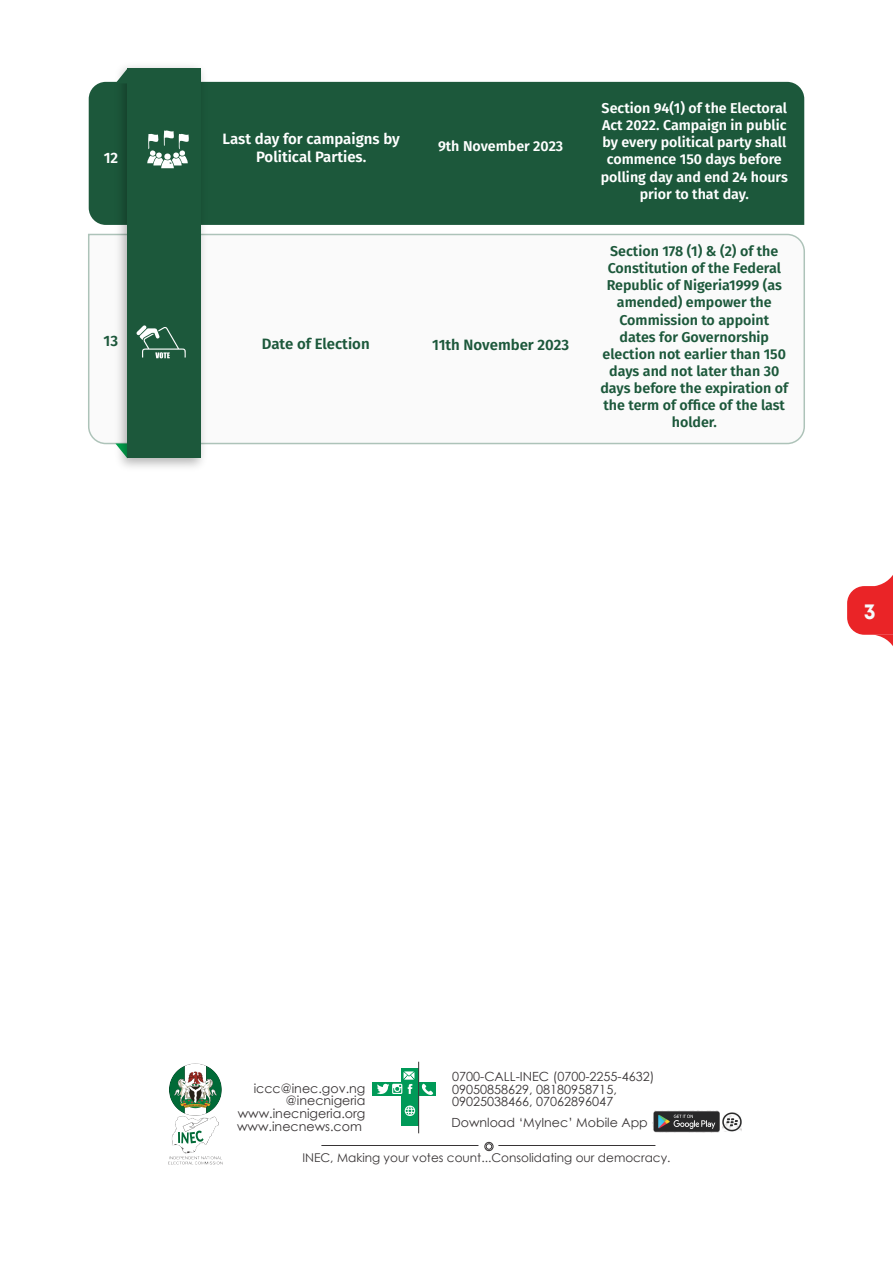
<style>
.page{position:relative;width:893px;height:1263px;background:#fff}
.page>*{position:absolute;margin:0;border:0;box-sizing:border-box;transform-origin:0 0}
.t1{font:700 21.6px "Mont";color:#f5fafc}
.t2{font:600 15px/18px "Fira Sans";color:#fff;text-align:center}
.t3{font:600 15px "Fira Sans";color:#1c583b}
.t4{font:600 14.25px/17.1px "Fira Sans";color:#1c583b;text-align:center}
.t5{font:600 14.25px/17.1px "Fira Sans";color:#fff;text-align:center}
.t6{font:12.6px/12.6px "Century Gothic";color:#383435;text-align:right}
.t7{font:12px "Century Gothic";color:#383435}
</style>
<div class="page">
<svg style="left:88px;top:234px;width:717px;height:210px"></svg>
<div style="left:89px;top:82px;width:715px;height:143px;background:#1c583b"></div>
<img style="left:168px;top:1063px;width:55px;height:102px">
<hr style="left:321px;top:1145px;width:157px;height:1px;background:#373435">
<div style="left:485px;top:1142px;width:8px;height:9px;border:1px solid #373435;border-radius:50%"></div>
<hr style="left:498px;top:1145px;width:157px;height:1px;background:#373435">
<div style="left:401px;top:1096px;width:18px;height:29px;background:#009a58"></div>
<div style="left:401px;top:1068px;width:18px;height:14px;background:#009a58"></div>
<div style="left:372px;top:1082px;width:47px;height:14px;background:#009a58"></div>
<svg style="left:405px;top:1105px;width:10px;height:11px"></svg>
<svg style="left:377px;top:1071px;width:37px;height:24px"></svg>
<div style="left:419px;top:1082px;width:17px;height:14px;background:#009a58"></div>
<svg style="left:421px;top:1084px;width:13px;height:11px"></svg>
<hr style="left:418px;top:1062px;width:1px;height:71px;background:#373435">
<img style="left:652px;top:1111px;width:67px;height:21px">
<img style="left:723px;top:1112px;width:18px;height:19px">
<img style="left:111px;top:66px;width:101px;height:401px">
<div style="left:127px;top:69px;width:74px;height:389px;background:#1c583b"></div>
<svg style="left:115px;top:69px;width:12px;height:14px"></svg>
<svg style="left:147px;top:130px;width:42px;height:38px"></svg>
<svg style="left:136px;top:325px;width:50px;height:34px"></svg>
<svg style="left:847px;top:575px;width:46px;height:71px"></svg>
<p class="t2" style="left:104px;top:148px;width:16px">12</p>
<p class="t3" style="left:104px;top:329px;width:16px">13</p>
<p class="t2" style="left:223px;top:129px;width:179px">Last day for campaigns by<br>Political Parties.</p>
<p class="t5" style="left:438px;top:137px;width:127px">9th November 2023</p>
<p class="t3" style="left:262px;top:331px;width:109px">Date of Election</p>
<p class="t3" style="left:432px;top:332px;width:138px">11th November 2023</p>
<p class="t5" style="left:601px;top:99px;width:189px">Section 94(1) of the Electoral<br>Act 2022. Campaign in public by every political party shall commence 150 days before polling day and end 24 hours prior to that day.</p>
<p class="t4" style="left:600px;top:242px;width:189px">Section 178 (1) &amp; (2) of the<br>Constitution of the Federal<br>Republic of Nigeria1999 (as amended) empower the<br>Commission to appoint dates for Governorship election not earlier than 150 days and not later than 30 days before the expiration of the term of office of the last holder.</p>
<h1 class="t1" style="left:864px;top:601px;width:13px">3</h1>
<p class="t6" style="left:237px;top:1082px;width:130px">iccc@inec.gov.ng @inecnigeria www.inecnigeria.org www.inecnews.com</p>
<p class="t6" style="left:452px;top:1070px;width:204px;text-align:left">0700-CALL-INEC (0700-2255-4632)<br>09050858629, 08180958715,<br>09025038466, 07062896047</p>
<p class="t6" style="left:451px;top:1116px;width:198px">Download ‘MyInec’ Mobile App</p>
<p class="t7" style="left:302px;top:1149px;width:370px">INEC, Making your votes count...Consolidating our democracy.</p>
</div>
